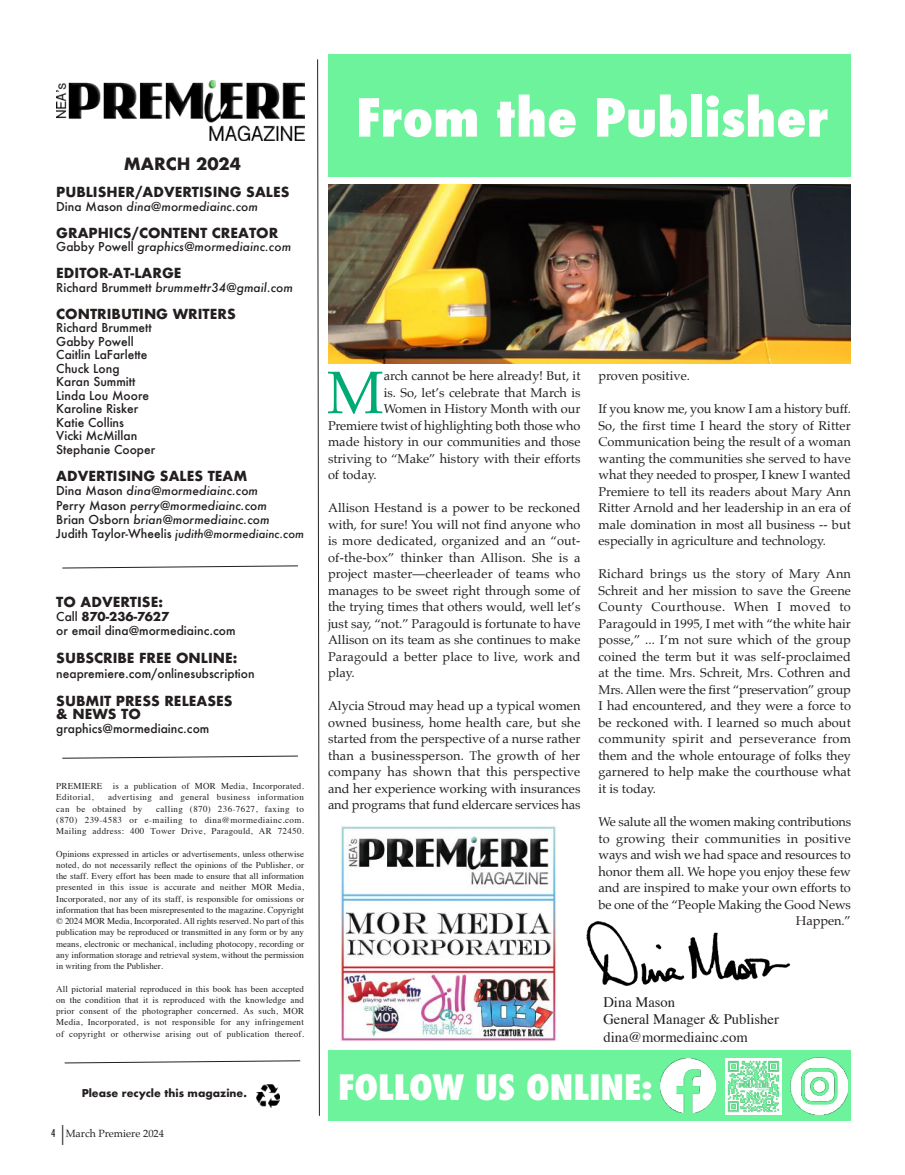
<style>
.page{position:relative;width:905px;height:1175px;background:#fff}
.page>*{position:absolute;margin:0;border:0;box-sizing:border-box;transform-origin:0 0}
.t1{font:60px "Palatino";color:#00aa74}
.t2{font:800 condensed 51px "Futura";color:#fff;scale:1.09 1}
.t3{font:800 condensed 34.05px "Futura";color:#fff;scale:1.09 1}
.t4{font:700 16.5px "Futura";color:#241f1f}
.t5{font:14.55px/17.5px "Times";color:#241f1f}
.t6{font:700 13.5px/13.5px "Futura";color:#241f1f}
.t7{font:12.75px/16.5px "Palatino";color:#241f1f;text-align:justify}
.t8{font:500 12px/13.5px "Futura";color:#241f1f}
.t9{font:italic 500 12px/14.4px "Futura";color:#241f1f}
.t10{font:italic 500 11.25px "Futura";color:#241f1f}
.t11{font:700 10.5px "Futura";color:#241f1f}
.t12{font:10.5px "Palatino";color:#241f1f}
.t13{font:9px/11.2px "Times";letter-spacing:.025em;color:#241f1f;text-align:justify}
.t14{font:9px/11.2px "Times";letter-spacing:.045em;color:#241f1f}
.s1{font-style:normal}
.s2{font-style:normal;font-size:12px}
.s3{font-weight:700}
.s4{font-family:"Futura";font-weight:500;font-stretch:condensed}
.s5{font-family:"Futura";font-weight:500;font-stretch:condensed;font-size:21px}
</style>
<div class="page">
<div style="left:328px;top:54px;width:522px;height:123px;background:#6df39c"></div>
<img style="left:340px;top:825px;width:216px;height:216px">
<img style="left:56px;top:81px;width:248px;height:59px">
<svg style="left:317px;top:59px;width:3px;height:1057px"></svg>
<svg style="left:62px;top:755px;width:236px;height:4px"></svg>
<svg style="left:64px;top:1060px;width:237px;height:3px"></svg>
<img style="left:256px;top:1084px;width:23px;height:23px">
<svg style="left:62px;top:565px;width:236px;height:4px"></svg>
<img style="left:328px;top:184px;width:522px;height:179px">
<div style="left:328px;top:1049px;width:522px;height:71px;background:#6df39c"></div>
<img style="left:790px;top:1057px;width:57px;height:57px">
<img style="left:660px;top:1058px;width:55px;height:54px">
<img style="left:725px;top:1058px;width:56px;height:56px">
<img style="left:586px;top:921px;width:203px;height:64px">
<p class="t4" style="left:124px;top:152px;width:119px">MARCH 2024</p>
<p class="t6" style="left:56px;top:185px;width:235px">PUBLISHER/ADVERTISING SALES</p>
<p class="t9" style="left:56px;top:199px;width:203px"><span class="s1">Dina Mason</span> dina@mormediainc.com</p>
<p class="t6" style="left:56px;top:226px;width:223px">GRAPHICS/CONTENT CREATOR</p>
<p class="t9" style="left:56px;top:239px;width:236px"><span class="s1">Gabby Powell</span> graphics@mormediainc.com</p>
<p class="t6" style="left:56px;top:266px;width:127px">EDITOR-AT-LARGE</p>
<p class="t9" style="left:56px;top:280px;width:238px"><span class="s1">Richard Brummett</span> brummettr34@gmail.com</p>
<p class="t6" style="left:56px;top:307px;width:181px">CONTRIBUTING WRITERS</p>
<p class="t8" style="left:56px;top:321px;width:100px">Richard Brummett<br>Gabby Powell<br>Caitlin LaFarlette<br>Chuck Long<br>Karan Summitt<br>Linda Lou Moore<br>Karoline Risker<br>Katie Collins<br>Vicki McMillan<br>Stephanie Cooper</p>
<p class="t6" style="left:56px;top:469px;width:193px">ADVERTISING SALES TEAM</p>
<p class="t9" style="left:56px;top:483px;width:215px"><span class="s1">Dina Mason</span> dina@mormediainc.com<br><span class="s1">Perry Mason</span> perry@mormediainc.com<br><span class="s1">Brian Osborn</span> brian@mormediainc.com</p>
<p class="t10" style="left:56px;top:526px;width:249px"><span class="s2">Judith Taylor-Wheelis</span> judith@mormediainc.com</p>
<p class="t6" style="left:56px;top:594px;width:108px">TO ADVERTISE:</p>
<p class="t8" style="left:56px;top:609px;width:181px;line-height:14.4px">Call <span class="s3">870-236-7627<br></span>or email dina@mormediainc.com</p>
<p class="t6" style="left:56px;top:651px;width:183px">SUBSCRIBE FREE ONLINE:</p>
<p class="t8" style="left:56px;top:666px;width:200px">neapremiere.com/onlinesubscription</p>
<p class="t6" style="left:56px;top:693px;width:178px">SUBMIT PRESS RELEASES &amp; NEWS TO</p>
<p class="t8" style="left:56px;top:722px;width:155px">graphics@mormediainc.com</p>
<p class="t13" style="left:56px;top:779px;width:249px">PREMIERE is a publication of MOR Media, Incorporated.<br>Editorial,</p>
<p class="t14" style="left:56px;top:791px;width:249px;text-indent:52px">advertising and general business information can be obtained by</p>
<p class="t13" style="left:56px;top:802px;width:249px;text-indent:100px">calling (870) 236-7627, faxing to (870) 239-4583 or e-mailing to dina@mormediainc.com.<br>Mailing address: 400 Tower Drive, Paragould, AR 72450.</p>
<p class="t13" style="left:56px;top:847px;width:249px">Opinions expressed in articles or advertisements, unless otherwise noted, do not necessarily reflect the opinions of the Publisher, or the staff. Every effort has been made to ensure that all information presented in this issue is accurate and neither MOR Media, Incorporated, nor any of its staff, is responsible for omissions or information that has been misrepresented to the magazine. Copyright © 2024 MOR Media, Incorporated. All rights reserved. No part of this publication may be reproduced or transmitted in any form or by any means, electronic or mechanical, including photocopy, recording or any information storage and retrieval system, without the permission in writing from the Publisher.</p>
<p class="t13" style="left:56px;top:982px;width:249px">All pictorial material reproduced in this book has been accepted on the condition that it is reproduced with the knowledge and prior consent of the photographer concerned. As such, MOR Media, Incorporated, is not responsible for any infringement of copyright or otherwise arising out of publication thereof.</p>
<p class="t11" style="left:82px;top:1085px;width:167px">Please recycle this magazine.</p>
<p class="t12" style="left:51px;top:1124px;width:115px"><span class="s4">4</span> <span class="s5">|</span>March Premiere 2024</p>
<h2 class="t2" style="left:356px;top:83px;width:434px">From the Publisher</h2>
<h1 class="t1" style="left:327px;top:343px;width:58px">M</h1>
<p class="t7" style="left:383px;top:367px;width:198px">arch cannot be here already! But, it</p>
<p class="t7" style="left:383px;top:384px;width:198px">is. So, let’s celebrate that March is</p>
<p class="t7" style="left:383px;top:400px;width:198px">Women in History Month with our</p>
<p class="t7" style="left:328px;top:417px;width:254px">Premiere twist of highlighting both those who</p>
<p class="t7" style="left:328px;top:433px;width:254px">made history in our communities and those</p>
<p class="t7" style="left:328px;top:450px;width:254px">striving to “Make” history with their efforts</p>
<p class="t7" style="left:328px;top:466px;width:50px">of today.</p>
<p class="t7" style="left:328px;top:499px;width:254px">Allison Hestand is a power to be reckoned with, for sure! You will not find anyone who is more dedicated, organized and an “out&shy;of-the-box” thinker than Allison. She is a project master—cheerleader of teams who manages to be sweet right through some of the trying times that others would, well let’s just say, “not.” Paragould is fortunate to have Allison on its team as she continues to make Paragould a better place to live, work and play.</p>
<p class="t7" style="left:328px;top:697px;width:254px">Alycia Stroud may head up a typical women owned business, home health care, but she started from the perspective of a nurse rather than a businessperson. The growth of her company has shown that this perspective and her experience working with insurances and programs that fund eldercare services has</p>
<p class="t7" style="left:598px;top:367px;width:93px">proven positive.</p>
<p class="t7" style="left:598px;top:400px;width:254px">If you know me, you know I am a history buff.<br>So, the first time I heard the story of Ritter Communication being the result of a woman wanting the communities she served to have what they needed to prosper, I knew I wanted Premiere to tell its readers about Mary Ann Ritter Arnold and her leadership in an era of male domination in most all business -- but especially in agriculture and technology.</p>
<p class="t7" style="left:598px;top:565px;width:254px">Richard brings us the story of Mary Ann Schreit and her mission to save the Greene County Courthouse. When I moved to Paragould in 1995, I met with “the white hair posse,” ... I’m not sure which of the group coined the term but it was self-proclaimed at the time. Mrs. Schreit, Mrs. Cothren and Mrs. Allen were the first “preservation” group I had encountered, and they were a force to be reckoned with. I learned so much about community spirit and perseverance from them and the whole entourage of folks they garnered to help make the courthouse what it is today.</p>
<p class="t7" style="left:598px;top:813px;width:254px;text-align:right">We salute all the women making contributions to growing their communities in positive ways and wish we had space and resources to honor them all. We hope you enjoy these few and are inspired to make your own efforts to be one of the “People Making the Good News Happen.”</p>
<p class="t5" style="left:603px;top:992px;width:177px">Dina Mason<br>General Manager &amp; Publisher dina@mormediainc.com</p>
<h3 class="t3" style="left:338px;top:1064px;width:290px">FOLLOW US ONLINE:</h3>
</div>
